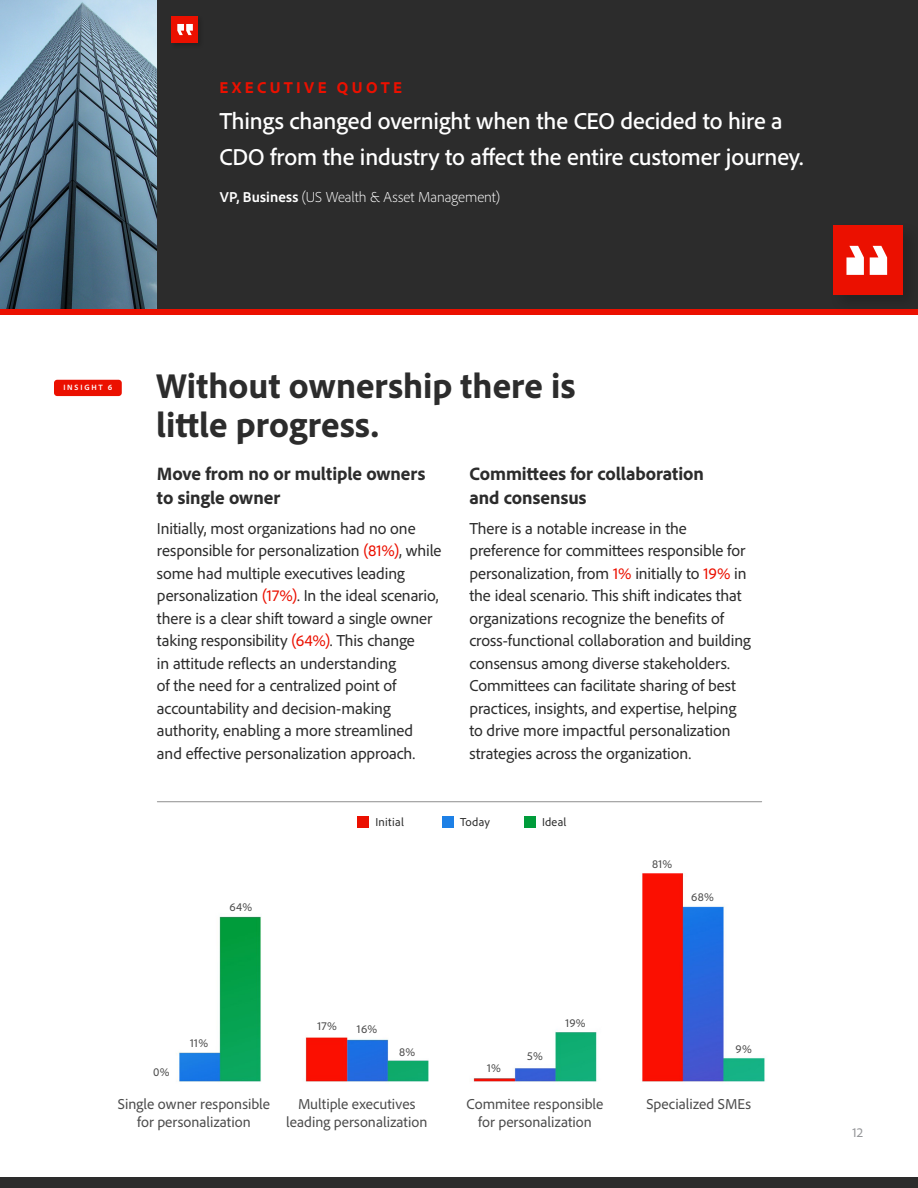
<style>
.page{position:relative;width:918px;height:1188px;background:#fff}
.page>*{position:absolute;margin:0;border:0;box-sizing:border-box;transform-origin:0 0}
.t1{font:800 36px/39px "Adobe Clean";color:#2c2c2c}
.t2{font:500 24px/36px "Adobe Clean";letter-spacing:-.005em;color:#fff}
.t3{font:800 18.75px/24.8px "Adobe Clean";letter-spacing:-.005em;color:#2c2c2c}
.t4{font:16.5px/22.5px "Adobe Clean";letter-spacing:-.005em;color:#2c2c2c}
.t5{font:800 16.5px "Adobe Clean";letter-spacing:.205em;color:#eb1000}
.t6{font:15px/18px "Adobe Clean";color:#4c4c4c;text-align:center}
.t7{font:300 15px "Adobe Clean";letter-spacing:-.005em;color:#fff}
.t8{font:13.5px "Adobe Clean";color:#949598}
.t9{font:12px "Adobe Clean";letter-spacing:.02em;color:#4b4b4b}
.t10{font:12px "Adobe Clean";letter-spacing:.02em;color:#2c2c2c}
.t11{font:700 7.95px "Adobe Clean";letter-spacing:.225em;color:#fff}
.s1{font-weight:700}
.s2{color:#eb1000}
</style>
<div class="page">
<div style="left:0;top:0;width:918px;height:312px;background:#2c2c2c"></div>
<div style="left:0;top:1178px;width:918px;height:10px;background:#2c2c2c"></div>
<img style="left:0;top:0;width:156px;height:309px">
<div style="left:54px;top:380px;width:68px;height:16px;background:#eb1000;border-radius:3px"></div>
<img style="left:176px;top:873px;width:589px;height:209px">
<div style="left:357px;top:817px;width:11px;height:11px;background:#eb1000"></div>
<div style="left:442px;top:817px;width:12px;height:11px;background:#1d80e6"></div>
<div style="left:524px;top:817px;width:11px;height:11px;background:#009c3b"></div>
<hr style="left:157px;top:801px;width:605px;height:1px;background:#8e8e8e">
<div style="left:170px;top:15px;width:34px;height:34px;background:#282828"></div>
<div style="left:171px;top:16px;width:27px;height:27px;background:#eb1000"></div>
<svg style="left:177px;top:24px;width:16px;height:11px"></svg>
<div style="left:0;top:309px;width:918px;height:6px;background:#eb1000"></div>
<div style="left:829px;top:221px;width:89px;height:93px;background:#000;opacity:.18"></div>
<div style="left:833px;top:226px;width:70px;height:69px;background:#eb1000"></div>
<svg style="left:846px;top:246px;width:41px;height:29px"></svg>
<p class="t5" style="left:220px;top:77px;width:184px">EXECUTIVE QUOTE</p>
<h2 class="t2" style="left:220px;top:102px;width:586px">Things changed overnight when the CEO decided to hire a<br>CDO from the industry to affect the entire customer journey.</h2>
<p class="t7" style="left:220px;top:188px;width:282px"><span class="s1">VP, Business</span> (US Wealth &amp; Asset Management)</p>
<p class="t11" style="left:63px;top:383px;width:51px">INSIGHT 6</p>
<h1 class="t1" style="left:156px;top:365px;width:421px">Without ownership there is little progress.</h1>
<p class="t3" style="left:157px;top:460px;width:270px">Move from no or multiple owners to single owner</p>
<p class="t4" style="left:157px;top:516px;width:286px">Initially, most organizations had no one responsible for personalization <span class="s2">(81%)</span>, while some had multiple executives leading personalization <span class="s2">(17%)</span>. In the ideal scenario, there is a clear shift toward a single owner taking responsibility <span class="s2">(64%)</span>. This change<br>in attitude reflects an understanding<br>of the need for a centralized point of accountability and decision-making authority, enabling a more streamlined and effective personalization approach.</p>
<p class="t3" style="left:469px;top:460px;width:236px">Committees for collaboration and consensus</p>
<p class="t4" style="left:469px;top:516px;width:283px">There is a notable increase in the preference for committees responsible for personalization, from <span class="s2">1%</span> initially to <span class="s2">19%</span> in the ideal scenario. This shift indicates that organizations recognize the benefits of cross-functional collaboration and building consensus among diverse stakeholders.<br>Committees can facilitate sharing of best practices, insights, and expertise, helping to drive more impactful personalization strategies across the organization.</p>
<p class="t9" style="left:229px;top:899px;width:24px">64%</p>
<p class="t10" style="left:375px;top:814px;width:30px">Initial</p>
<p class="t10" style="left:460px;top:814px;width:31px">Today</p>
<p class="t10" style="left:542px;top:814px;width:26px">Ideal</p>
<p class="t9" style="left:652px;top:857px;width:22px">81%</p>
<p class="t9" style="left:691px;top:890px;width:24px">68%</p>
<p class="t9" style="left:153px;top:1064px;width:18px">0%</p>
<p class="t9" style="left:190px;top:1035px;width:19px">11%</p>
<p class="t9" style="left:317px;top:1019px;width:21px">17%</p>
<p class="t9" style="left:566px;top:1015px;width:22px">19%</p>
<p class="t9" style="left:357px;top:1022px;width:22px">16%</p>
<p class="t9" style="left:399px;top:1044px;width:18px">8%</p>
<p class="t9" style="left:487px;top:1060px;width:15px">1%</p>
<p class="t9" style="left:527px;top:1048px;width:17px">5%</p>
<p class="t9" style="left:736px;top:1042px;width:18px">9%</p>
<p class="t6" style="left:118px;top:1095px;width:154px">Single owner responsible for personalization</p>
<p class="t6" style="left:646px;top:1095px;width:106px">Specialized SMEs</p>
<p class="t6" style="left:286px;top:1095px;width:143px">Multiple executives leading personalization</p>
<p class="t6" style="left:467px;top:1095px;width:138px">Commitee responsible for personalization</p>
<p class="t8" style="left:852px;top:1124px;width:12px">12</p>
</div>
